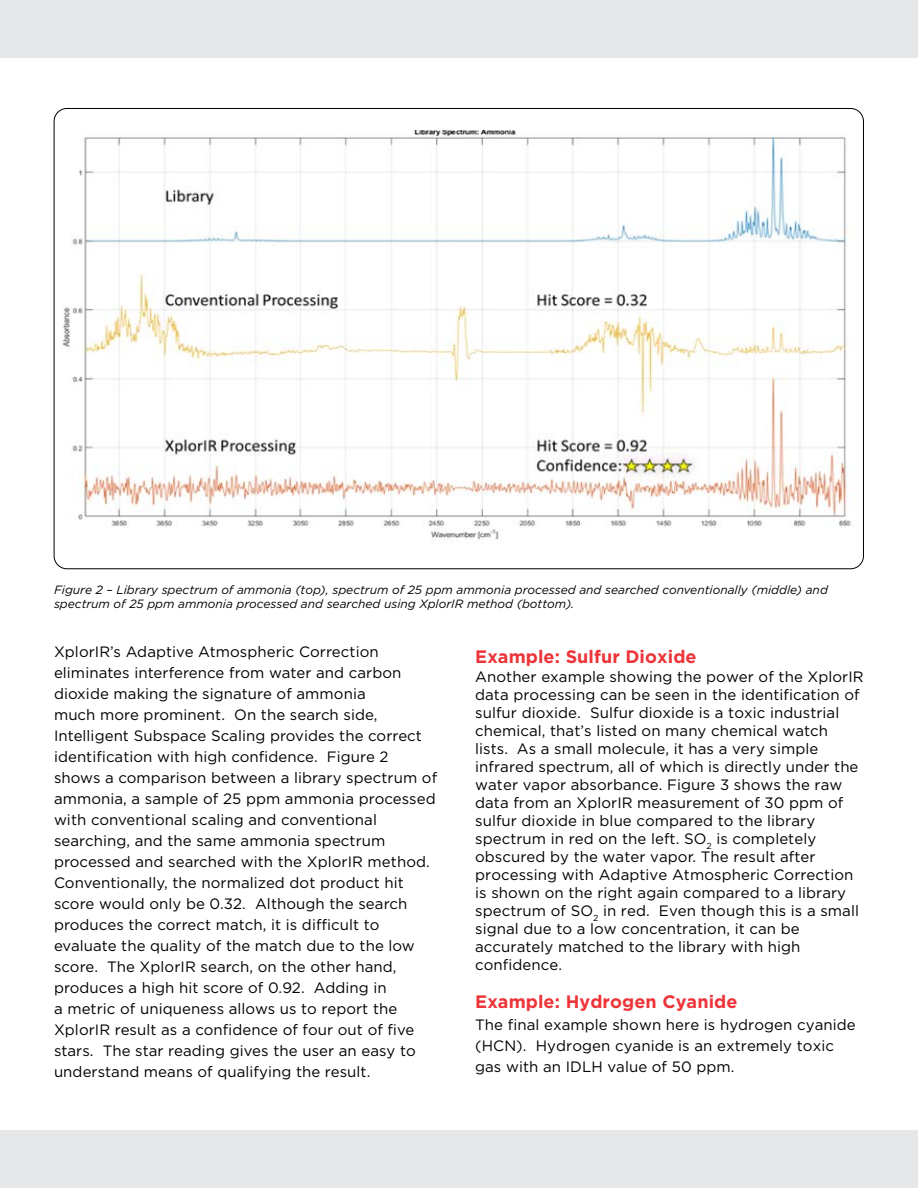
<style>
.page{position:relative;width:918px;height:1188px;background:#fff}
.page>*{position:absolute;margin:0;border:0;box-sizing:border-box;transform-origin:0 0}
.t1{font:700 18px "Gotham";letter-spacing:.005em;color:#ed3439}
.t2{font:15px/21px "Gotham";letter-spacing:.005em;color:#000}
.t3{font:italic 12px/14.4px "Gotham";color:#000}
</style>
<div class="page">
<div style="left:0;top:0;width:918px;height:57px;background:#e6e7e8"></div>
<div style="left:0;top:1131px;width:918px;height:57px;background:#e6e7e8"></div>
<img style="left:62px;top:131px;width:789px;height:413px">
<p class="t3" style="left:54px;top:582px;width:775px">Figure 2 – Library spectrum of ammonia (top), spectrum of 25 ppm ammonia processed and searched conventionally (middle) and spectrum of 25 ppm ammonia processed and searched using XplorIR method (bottom).</p>
<p class="t2" style="left:54px;top:641px;width:385px">XplorIR’s Adaptive Atmospheric Correction eliminates interference from water and carbon dioxide making the signature of ammonia<br>much more prominent. On the search side, Intelligent Subspace Scaling provides the correct identification with high confidence. Figure 2 shows a comparison between a library spectrum of ammonia, a sample of 25 ppm ammonia processed with conventional scaling and conventional searching, and the same ammonia spectrum processed and searched with the XplorIR method.<br>Conventionally, the normalized dot product hit score would only be 0.32. Although the search produces the correct match, it is difficult to evaluate the quality of the match due to the low score. The XplorIR search, on the other hand, produces a high hit score of 0.92. Adding in<br>a metric of uniqueness allows us to report the XplorIR result as a confidence of four out of five stars. The star reading gives the user an easy to understand means of qualifying the result.</p>
<p class="t1" style="left:475px;top:644px;width:223px">Example: Sulfur Dioxide</p>
<p class="t2" style="left:475px;top:667px;width:390px;line-height:18px">Another example showing the power of the XplorIR data processing can be seen in the identification of sulfur dioxide. Sulfur dioxide is a toxic industrial chemical, that’s listed on many chemical watch lists. As a small molecule, it has a very simple infrared spectrum, all of which is directly under the water vapor absorbance. Figure 3 shows the raw data from an XplorIR measurement of 30 ppm of sulfur dioxide in blue compared to the library spectrum in red on the left. SO<sub>2</sub> is completely obscured by the water vapor. The result after processing with Adaptive Atmospheric Correction is shown on the right again compared to a library spectrum of SO<sub>2</sub> in red. Even though this is a small signal due to a low concentration, it can be accurately matched to the library with high confidence.</p>
<p class="t1" style="left:475px;top:989px;width:264px">Example: Hydrogen Cyanide</p>
<p class="t2" style="left:475px;top:1014px;width:382px">The final example shown here is hydrogen cyanide (HCN). Hydrogen cyanide is an extremely toxic gas with an IDLH value of 50 ppm.</p>
</div>
